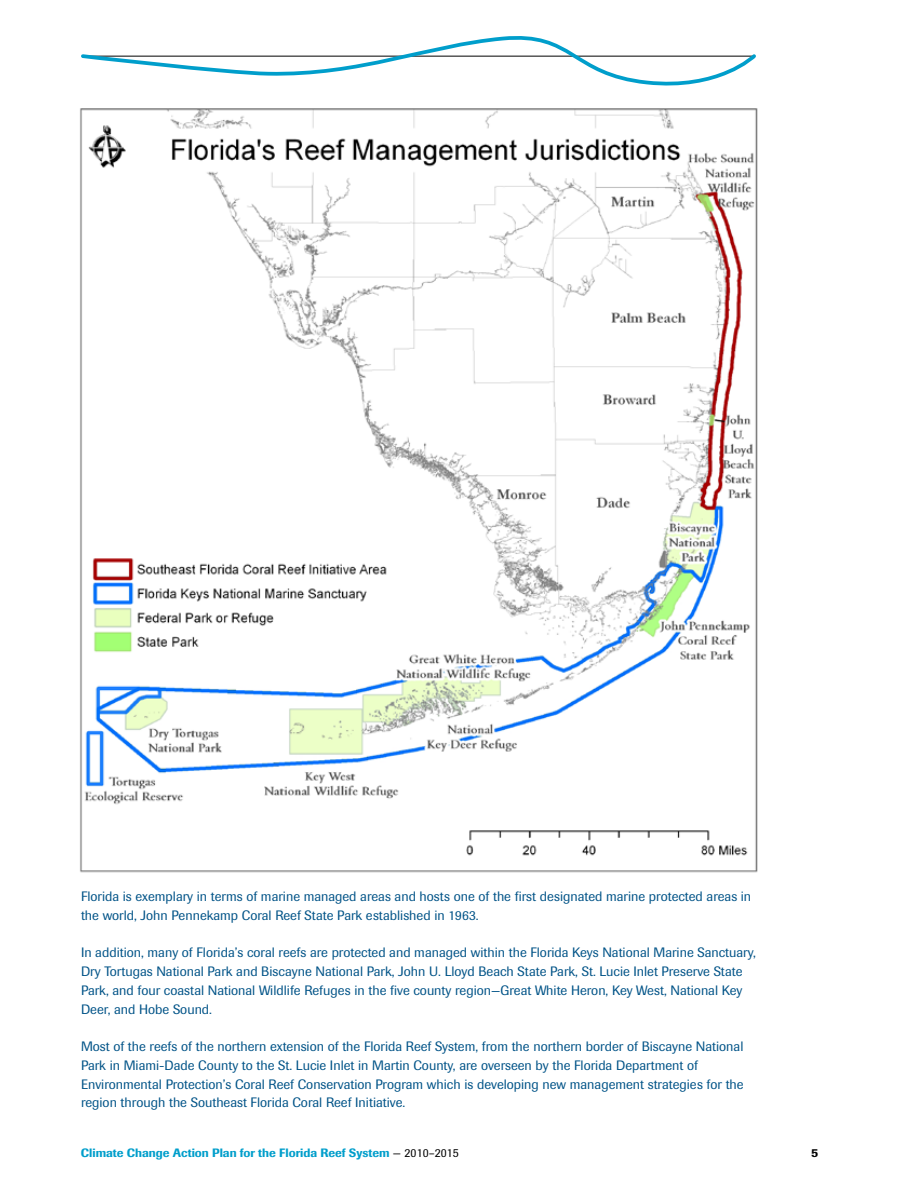
<style>
.page{position:relative;width:918px;height:1188px;background:#fff}
.page>*{position:absolute;margin:0;border:0;box-sizing:border-box;transform-origin:0 0}
.t1{font:13.5px/18.8px "Imago";color:#005387}
.t2{font:500 12px "Imago";color:#009ecb}
.t3{font:500 12px "Imago";color:#000}
.s1{font-weight:400;color:#000}
</style>
<div class="page">
<svg style="left:81px;top:36px;width:675px;height:50px"></svg>
<img style="left:80px;top:108px;width:678px;height:765px">
<p class="t1" style="left:81px;top:887px;width:672px">Florida is exemplary in terms of marine managed areas and hosts one of the first designated marine protected areas in the world, John Pennekamp Coral Reef State Park established in 1963.</p>
<p class="t1" style="left:81px;top:943px;width:676px">In addition, many of Florida’s coral reefs are protected and managed within the Florida Keys National Marine Sanctuary, Dry Tortugas National Park and Biscayne National Park, John U. Lloyd Beach State Park, St. Lucie Inlet Preserve State Park, and four coastal National Wildlife Refuges in the five county region—Great White Heron, Key West, National Key Deer, and Hobe Sound.</p>
<p class="t1" style="left:81px;top:1037px;width:664px">Most of the reefs of the northern extension of the Florida Reef System, from the northern border of Biscayne National Park in Miami-Dade County to the St. Lucie Inlet in Martin County, are overseen by the Florida Department of Environmental Protection’s Coral Reef Conservation Program which is developing new management strategies for the region through the Southeast Florida Coral Reef Initiative.</p>
<p class="t2" style="left:81px;top:1145px;width:379px">Climate Change Action Plan for the Florida Reef System <span class="s1">— 2010–2015</span></p>
<p class="t3" style="left:811px;top:1145px;width:8px">5</p>
</div>
